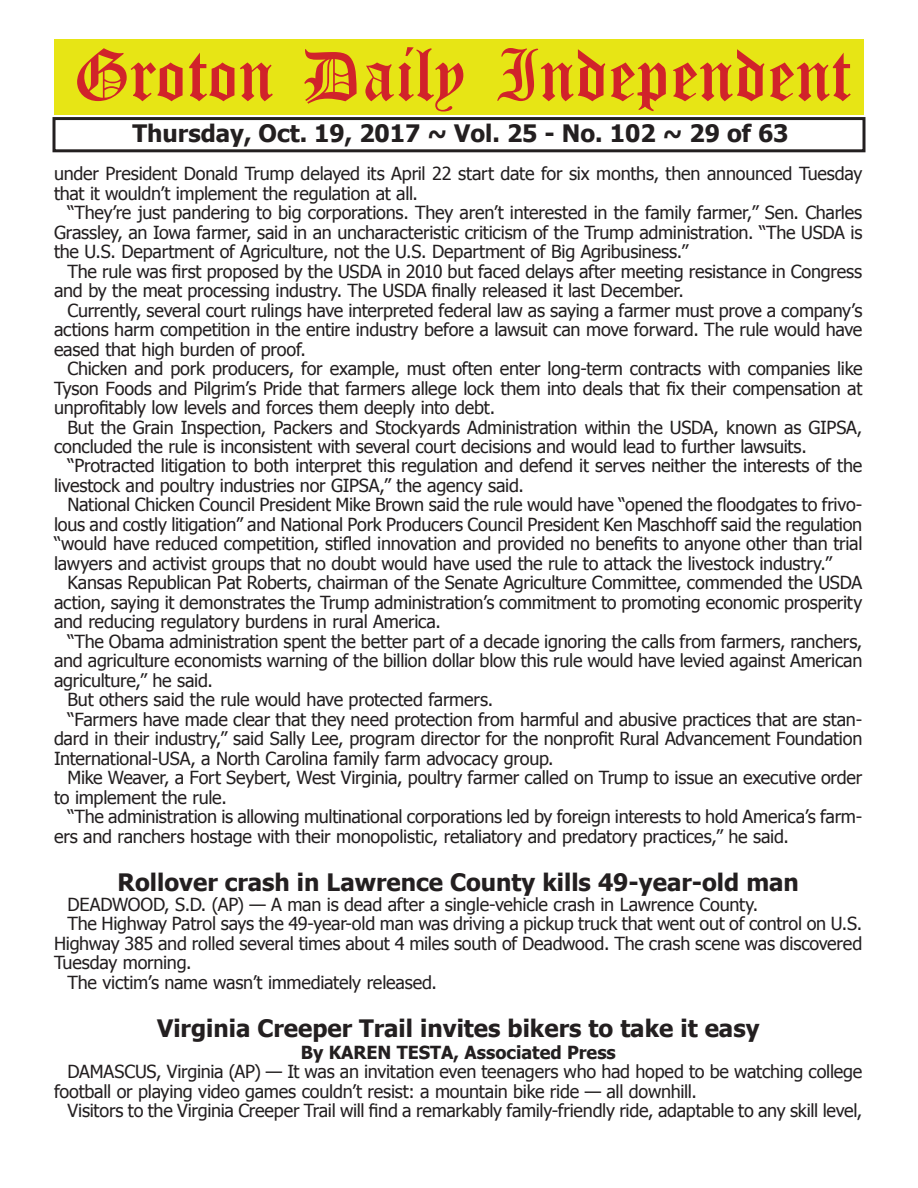
<style>
.page{position:relative;width:918px;height:1188px;background:#fff}
.page>*{position:absolute;margin:0;border:0;box-sizing:border-box;transform-origin:0 0}
.t1{font:54px "Old English Five";color:#d1232a}
.t2{font:700 24px "Tahoma";color:#231f20}
.t3{font:18px/19.5px "Tahoma";letter-spacing:-.015em;color:#231f20}
.t4{font:700 18px "Tahoma";color:#231f20}
</style>
<div class="page">
<div style="left:52px;top:117px;width:814px;height:35px;border:3px solid #231f20"></div>
<div style="left:54px;top:40px;width:810px;height:75px;background:#e7e515"></div>
<h1 class="t1" style="left:73px;top:50px;width:779px">Groton Daily Independent</h1>
<h2 class="t2" style="left:133px;top:116px;width:658px">Thursday, Oct. 19, 2017 ~ Vol. 25 - No. 102 ~ 29 of 63</h2>
<p class="t3" style="left:54px;top:163px;width:810px">under President Donald Trump delayed its April 22 start date for six months, then announced Tuesday that it wouldn’t implement the regulation at all.</p>
<p class="t3" style="left:54px;top:202px;width:810px;text-align:justify;text-indent:14px">“They’re just pandering to big corporations. They aren’t interested in the family farmer,” Sen. Charles Grassley, an Iowa farmer, said in an uncharacteristic criticism of the Trump administration. “The USDA is the U.S. Department of Agriculture, not the U.S. Department of Big Agribusiness.”</p>
<p class="t3" style="left:54px;top:260px;width:810px;text-indent:14px">The rule was first proposed by the USDA in 2010 but faced delays after meeting resistance in Congress and by the meat processing industry. The USDA finally released it last December.</p>
<p class="t3" style="left:54px;top:299px;width:810px;text-align:justify;text-indent:14px">Currently, several court rulings have interpreted federal law as saying a farmer must prove a company’s actions harm competition in the entire industry before a lawsuit can move forward. The rule would have eased that high burden of proof.</p>
<p class="t3" style="left:54px;top:358px;width:810px;text-align:justify;text-indent:14px">Chicken and pork producers, for example, must often enter long-term contracts with companies like Tyson Foods and Pilgrim’s Pride that farmers allege lock them into deals that fix their compensation at unprofitably low levels and forces them deeply into debt.</p>
<p class="t3" style="left:54px;top:416px;width:810px;text-indent:14px">But the Grain Inspection, Packers and Stockyards Administration within the USDA, known as GIPSA, concluded the rule is inconsistent with several court decisions and would lead to further lawsuits.</p>
<p class="t3" style="left:54px;top:455px;width:810px;text-indent:14px">“Protracted litigation to both interpret this regulation and defend it serves neither the interests of the livestock and poultry industries nor GIPSA,” the agency said.</p>
<p class="t3" style="left:54px;top:494px;width:810px;text-align:justify;text-indent:14px">National Chicken Council President Mike Brown said the rule would have “opened the floodgates to frivo&shy;lous and costly litigation” and National Pork Producers Council President Ken Maschhoff said the regulation “would have reduced competition, stifled innovation and provided no benefits to anyone other than trial lawyers and activist groups that no doubt would have used the rule to attack the livestock industry.”</p>
<p class="t3" style="left:54px;top:572px;width:810px;text-align:justify;text-indent:14px">Kansas Republican Pat Roberts, chairman of the Senate Agriculture Committee, commended the USDA action, saying it demonstrates the Trump administration’s commitment to promoting economic prosperity and reducing regulatory burdens in rural America.</p>
<p class="t3" style="left:68px;top:631px;width:796px">“The Obama administration spent the better part of a decade ignoring the calls from farmers, ranchers,</p>
<p class="t3" style="left:54px;top:650px;width:810px">and agriculture economists warning of the billion dollar blow this rule would have levied against American</p>
<p class="t3" style="left:54px;top:670px;width:161px">agriculture,” he said.</p>
<p class="t3" style="left:68px;top:689px;width:427px">But others said the rule would have protected farmers.</p>
<p class="t3" style="left:68px;top:709px;width:796px">“Farmers have made clear that they need protection from harmful and abusive practices that are stan-</p>
<p class="t3" style="left:54px;top:728px;width:810px">dard in their industry,” said Sally Lee, program director for the nonprofit Rural Advancement Foundation</p>
<p class="t3" style="left:54px;top:748px;width:501px">International-USA, a North Carolina family farm advocacy group.</p>
<p class="t3" style="left:68px;top:767px;width:796px">Mike Weaver, a Fort Seybert, West Virginia, poultry farmer called on Trump to issue an executive order</p>
<p class="t3" style="left:54px;top:787px;width:174px">to implement the rule.</p>
<p class="t3" style="left:68px;top:806px;width:796px">“The administration is allowing multinational corporations led by foreign interests to hold America’s farm-</p>
<p class="t3" style="left:54px;top:826px;width:736px">ers and ranchers hostage with their monopolistic, retaliatory and predatory practices,” he said.</p>
<h2 class="t2" style="left:118px;top:866px;width:683px">Rollover crash in Lawrence County kills 49-year-old man</h2>
<p class="t3" style="left:68px;top:894px;width:692px">DEADWOOD, S.D. (AP) — A man is dead after a single-vehicle crash in Lawrence County.</p>
<p class="t3" style="left:68px;top:913px;width:796px">The Highway Patrol says the 49-year-old man was driving a pickup truck that went out of control on U.S.</p>
<p class="t3" style="left:54px;top:933px;width:810px">Highway 385 and rolled several times about 4 miles south of Deadwood. The crash scene was discovered</p>
<p class="t3" style="left:54px;top:952px;width:139px">Tuesday morning.</p>
<p class="t3" style="left:68px;top:972px;width:371px">The victim’s name wasn’t immediately released.</p>
<h2 class="t2" style="left:157px;top:1012px;width:604px">Virginia Creeper Trail invites bikers to take it easy</h2>
<p class="t4" style="left:301px;top:1040px;width:317px">By KAREN TESTA, Associated Press</p>
<p class="t3" style="left:54px;top:1061px;width:810px;text-indent:14px">DAMASCUS, Virginia (AP) — It was an invitation even teenagers who had hoped to be watching college football or playing video games couldn’t resist: a mountain bike ride — all downhill.</p>
<p class="t3" style="left:68px;top:1100px;width:796px">Visitors to the Virginia Creeper Trail will find a remarkably family-friendly ride, adaptable to any skill level,</p>
</div>
